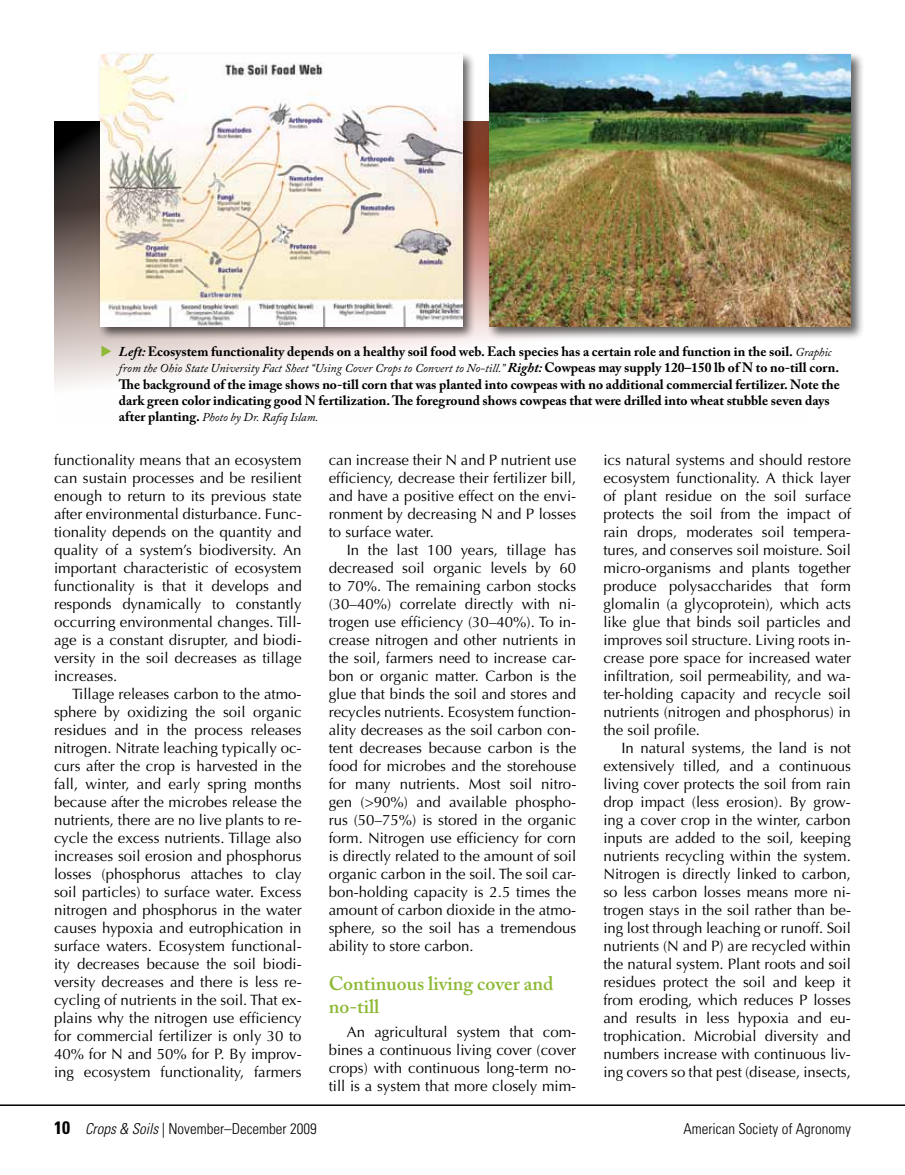
<style>
.page{position:relative;width:905px;height:1175px;background:#fff}
.page>*{position:absolute;margin:0;border:0;box-sizing:border-box;transform-origin:0 0}
.t1{font:600 19.5px/23.4px "Adobe Caslon Pro";color:#8eb936}
.t2{font:15px/18px "Optima";color:#000;text-align:justify}
.t3{font:300 condensed 15px "Univers LT Std";color:#000}
.t4{font:700 13.5px/16.2px "Adobe Caslon Pro";color:#000}
.t5{font:italic 12px "Adobe Caslon Pro";color:#000}
.s1{color:#8eb936}
.s2{font-style:italic}
.s3{font-weight:400;font-style:italic;font-size:12px}
.s4{font-weight:700;font-size:13.5px}
.s5{font-weight:700;font-style:normal;font-size:13.5px}
.s6{font-weight:700;font-size:18px}
</style>
<div class="page">
<hr style="left:0;top:1104px;width:904px;height:2px;background:#000">
<svg style="left:54px;top:122px;width:439px;height:265px"></svg>
<div style="left:97px;top:51px;width:378px;height:289px;background:#000;opacity:.6"></div>
<img style="left:100px;top:54px;width:362px;height:273px">
<div style="left:486px;top:51px;width:378px;height:289px;background:#000;opacity:.6"></div>
<img style="left:489px;top:54px;width:361px;height:273px">
<svg style="left:112px;top:356px;width:14px;height:1px"></svg>
<p class="t4" style="left:100px;top:343px;width:732px"><span class="s1">◆</span> <span class="s2">Left:</span> Ecosystem functionality depends on a healthy soil food web. Each species has a certain role and function in the soil. <span class="s3">Graphic</span></p>
<p class="t5" style="left:119px;top:361px;width:721px">from the Ohio State University Fact Sheet “Using Cover Crops to Convert to No-till.” <span class="s4">Right:</span> <span class="s5">Cowpeas may supply 120–150 lb of N to no-till corn.</span></p>
<p class="t4" style="left:119px;top:376px;width:722px">The background of the image shows no-till corn that was planted into cowpeas with no additional commercial fertilizer. Note the dark green color indicating good N fertilization. The foreground shows cowpeas that were drilled into wheat stubble seven days</p>
<p class="t5" style="left:119px;top:410px;width:201px"><span class="s5">after planting.</span> Photo by Dr. Rafiq Islam.</p>
<p class="t2" style="left:54px;top:451px;width:249px">functionality means that an ecosystem can sustain processes and be resilient enough to return to its previous state after environmental disturbance. Func&shy;tionality depends on the quantity and quality of a system’s biodiversity. An important characteristic of ecosystem functionality is that it develops and responds dynamically to constantly occurring environmental changes. Till&shy;age is a constant disrupter, and biodi&shy;versity in the soil decreases as tillage increases.</p>
<p class="t2" style="left:54px;top:685px;width:249px;text-indent:18px">Tillage releases carbon to the atmo&shy;sphere by oxidizing the soil organic residues and in the process releases nitrogen. Nitrate leaching typically oc&shy;curs after the crop is harvested in the fall, winter, and early spring months because after the microbes release the nutrients, there are no live plants to re&shy;cycle the excess nutrients. Tillage also increases soil erosion and phosphorus losses (phosphorus attaches to clay soil particles) to surface water. Excess nitrogen and phosphorus in the water causes hypoxia and eutrophication in surface waters. Ecosystem functional&shy;ity decreases because the soil biodi&shy;versity decreases and there is less re&shy;cycling of nutrients in the soil. That ex&shy;plains why the nitrogen use efficiency for commercial fertilizer is only 30 to 40% for N and 50% for P. By improv&shy;ing ecosystem functionality, farmers</p>
<p class="t2" style="left:328px;top:451px;width:249px">can increase their N and P nutrient use efficiency, decrease their fertilizer bill, and have a positive effect on the envi&shy;ronment by decreasing N and P losses to surface water.</p>
<p class="t2" style="left:328px;top:541px;width:249px;text-indent:18px">In the last 100 years, tillage has decreased soil organic levels by 60 to 70%. The remaining carbon stocks (30–40%) correlate directly with ni&shy;trogen use efficiency (30–40%). To in&shy;crease nitrogen and other nutrients in the soil, farmers need to increase car&shy;bon or organic matter. Carbon is the glue that binds the soil and stores and recycles nutrients. Ecosystem function&shy;ality decreases as the soil carbon con&shy;tent decreases because carbon is the food for microbes and the storehouse for many nutrients. Most soil nitro&shy;gen (&gt;90%) and available phospho&shy;rus (50–75%) is stored in the organic form. Nitrogen use efficiency for corn is directly related to the amount of soil organic carbon in the soil. The soil car&shy;bon-holding capacity is 2.5 times the amount of carbon dioxide in the atmo&shy;sphere, so the soil has a tremendous ability to store carbon.</p>
<h1 class="t1" style="left:328px;top:971px;width:226px">Continuous living cover and no-till</h1>
<p class="t2" style="left:328px;top:1023px;width:249px;text-indent:18px">An agricultural system that com&shy;bines a continuous living cover (cover crops) with continuous long-term no&shy;till is a system that more closely mim-</p>
<p class="t2" style="left:603px;top:451px;width:249px">ics natural systems and should restore ecosystem functionality. A thick layer of plant residue on the soil surface protects the soil from the impact of rain drops, moderates soil tempera&shy;tures, and conserves soil moisture. Soil micro-organisms and plants together produce polysaccharides that form glomalin (a glycoprotein), which acts like glue that binds soil particles and improves soil structure. Living roots in&shy;crease pore space for increased water infiltration, soil permeability, and wa&shy;ter-holding capacity and recycle soil nutrients (nitrogen and phosphorus) in the soil profile.</p>
<p class="t2" style="left:603px;top:739px;width:249px;text-indent:18px">In natural systems, the land is not extensively tilled, and a continuous living cover protects the soil from rain drop impact (less erosion). By grow&shy;ing a cover crop in the winter, carbon inputs are added to the soil, keeping nutrients recycling within the system.<br>Nitrogen is directly linked to carbon, so less carbon losses means more ni&shy;trogen stays in the soil rather than be&shy;ing lost through leaching or runoff. Soil nutrients (N and P) are recycled within the natural system. Plant roots and soil residues protect the soil and keep it from eroding, which reduces P losses and results in less hypoxia and eu&shy;trophication. Microbial diversity and numbers increase with continuous liv&shy;ing covers so that pest (disease, insects,</p>
<p class="t3" style="left:54px;top:1119px;width:264px"><span class="s6">10</span> <span class="s2">Crops &amp; Soils</span> | November–December 2009</p>
<p class="t3" style="left:683px;top:1119px;width:169px">American Society of Agronomy</p>
</div>
